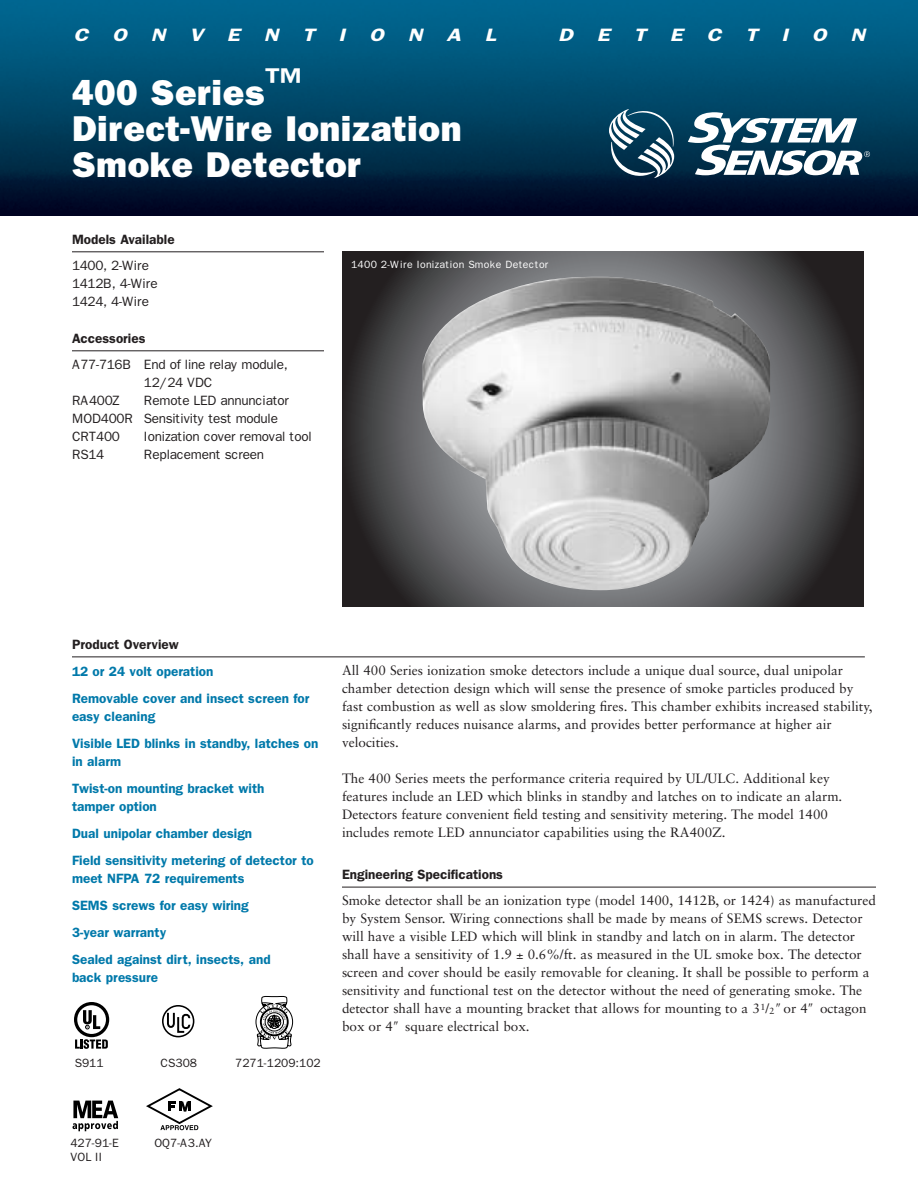
<style>
.page{position:relative;width:918px;height:1188px;background:#fff}
.page>*{position:absolute;margin:0;border:0;box-sizing:border-box;transform-origin:0 0}
.t1{font:800 36px/36px "Franklin Gothic";letter-spacing:.015em;color:#fff}
.t2{font:italic 600 18px "Franklin Gothic";color:#fff;scale:1.25 1}
.t3{font:13.5px/18px "Sabon";color:#231f20}
.t4{font:600 13.5px/27px "Franklin Gothic";color:#0079aa}
.t5{font:13.5px/18px "Franklin Gothic";letter-spacing:-.02em;color:#231f20}
.t6{font:600 13.5px "Franklin Gothic";color:#231f20}
.t7{font:12px/14.4px "Franklin Gothic";color:#231f20}
.t8{font:10.5px "Franklin Gothic";letter-spacing:.025em;color:#fff}
</style>
<div class="page">
<svg style="left:342px;top:251px;width:522px;height:355px;background:#454446"></svg>
<hr style="left:342px;top:887px;width:534px;height:1px;background:#231f20">
<hr style="left:72px;top:252px;width:252px;height:1px;background:#231f20">
<hr style="left:72px;top:351px;width:252px;height:1px;background:#231f20">
<hr style="left:72px;top:657px;width:793px;height:1px;background:#231f20">
<img style="left:423px;top:277px;width:348px;height:313px">
<img style="left:0;top:0;width:918px;height:216px">
<svg style="left:609px;top:109px;width:69px;height:69px"></svg>
<svg style="left:688px;top:112px;width:182px;height:63px"></svg>
<svg style="left:256px;top:996px;width:37px;height:53px"></svg>
<svg style="left:75px;top:1039px;width:33px;height:10px"></svg>
<svg style="left:74px;top:1002px;width:35px;height:35px"></svg>
<svg style="left:77px;top:1005px;width:29px;height:29px"></svg>
<svg style="left:83px;top:1010px;width:17px;height:19px"></svg>
<div style="left:162px;top:1005px;width:32px;height:32px;border:2px solid #000;border-radius:50%"></div>
<svg style="left:166px;top:1011px;width:26px;height:23px"></svg>
<svg style="left:146px;top:1088px;width:67px;height:42px"></svg>
<svg style="left:73px;top:1101px;width:45px;height:30px"></svg>
<h2 class="t2" style="left:74px;top:24px;width:13px">C</h2>
<h2 class="t2" style="left:112px;top:24px;width:13px">O</h2>
<h2 class="t2" style="left:151px;top:24px;width:13px">N</h2>
<h2 class="t2" style="left:190px;top:24px;width:12px">V</h2>
<h2 class="t2" style="left:227px;top:24px;width:12px">E</h2>
<h2 class="t2" style="left:264px;top:24px;width:13px">N</h2>
<h2 class="t2" style="left:303px;top:24px;width:11px">T</h2>
<h2 class="t2" style="left:339px;top:24px;width:7px">I</h2>
<h2 class="t2" style="left:369px;top:24px;width:13px">O</h2>
<h2 class="t2" style="left:408px;top:24px;width:13px">N</h2>
<h2 class="t2" style="left:447px;top:24px;width:13px">A</h2>
<h2 class="t2" style="left:485px;top:24px;width:10px">L</h2>
<h2 class="t2" style="left:558px;top:24px;width:13px">D</h2>
<h2 class="t2" style="left:597px;top:24px;width:12px">E</h2>
<h2 class="t2" style="left:634px;top:24px;width:11px">T</h2>
<h2 class="t2" style="left:670px;top:24px;width:12px">E</h2>
<h2 class="t2" style="left:707px;top:24px;width:13px">C</h2>
<h2 class="t2" style="left:745px;top:24px;width:11px">T</h2>
<h2 class="t2" style="left:781px;top:24px;width:7px">I</h2>
<h2 class="t2" style="left:812px;top:24px;width:13px">O</h2>
<h2 class="t2" style="left:851px;top:24px;width:13px">N</h2>
<h1 class="t1" style="left:72px;top:75px;width:391px">400 Series™<br>Direct-Wire Ionization<br>Smoke Detector</h1>
<p class="t6" style="left:72px;top:232px;width:104px">Models Available</p>
<p class="t5" style="left:72px;top:256px;width:87px">1400, 2-Wire<br>1412B, 4-Wire<br>1424, 4-Wire</p>
<p class="t6" style="left:72px;top:331px;width:75px">Accessories</p>
<p class="t5" style="left:72px;top:355px;width:217px">A77-716B End of line relay module,</p>
<p class="t5" style="left:144px;top:373px;width:70px">12/24 VDC</p>
<p class="t5" style="left:72px;top:391px;width:51px">RA400Z</p>
<p class="t5" style="left:72px;top:391px;width:219px;text-indent:72px">Remote LED annunciator<br>MOD400R Sensitivity test module<br>CRT400</p>
<p class="t5" style="left:144px;top:427px;width:169px">Ionization cover removal tool</p>
<p class="t5" style="left:72px;top:445px;width:34px">RS14</p>
<p class="t5" style="left:144px;top:445px;width:122px">Replacement screen</p>
<p class="t8" style="left:351px;top:258px;width:199px">1400 2-Wire Ionization Smoke Detector</p>
<p class="t6" style="left:72px;top:637px;width:108px">Product Overview</p>
<p class="t4" style="left:72px;top:658px;width:239px">12 or 24 volt operation<br>Removable cover and insect screen for</p>
<p class="t4" style="left:72px;top:703px;width:248px">easy cleaning<br>Visible LED blinks in standby, latches on</p>
<p class="t4" style="left:72px;top:748px;width:194px">in alarm<br>Twist-on mounting bracket with</p>
<p class="t4" style="left:72px;top:793px;width:243px">tamper option<br>Dual unipolar chamber design<br>Field sensitivity metering of detector to</p>
<p class="t4" style="left:72px;top:865px;width:200px">meet NFPA 72 requirements<br>SEMS screws for easy wiring<br>3-year warranty<br>Sealed against dirt, insects, and</p>
<p class="t4" style="left:72px;top:964px;width:88px">back pressure</p>
<p class="t7" style="left:75px;top:1056px;width:30px">S911</p>
<p class="t7" style="left:160px;top:1056px;width:38px">CS308</p>
<p class="t7" style="left:235px;top:1056px;width:87px">7271-1209:102</p>
<p class="t3" style="left:342px;top:662px;width:532px">All 400 Series ionization smoke detectors include a unique dual source, dual unipolar chamber detection design which will sense the presence of smoke particles produced by fast combustion as well as slow smoldering fires. This chamber exhibits increased stability, significantly reduces nuisance alarms, and provides better performance at higher air velocities.</p>
<p class="t3" style="left:342px;top:770px;width:502px">The 400 Series meets the performance criteria required by UL/ULC. Additional key features include an LED which blinks in standby and latches on to indicate an alarm.<br>Detectors feature convenient field testing and sensitivity metering. The model 1400 includes remote LED annunciator capabilities using the RA400Z.</p>
<p class="t6" style="left:342px;top:867px;width:163px">Engineering Specifications</p>
<p class="t3" style="left:342px;top:891px;width:535px">Smoke detector shall be an ionization type (model 1400, 1412B, or 1424) as manufactured by System Sensor. Wiring connections shall be made by means of SEMS screws. Detector will have a visible LED which will blink in standby and latch on in alarm. The detector shall have a sensitivity of 1.9 ± 0.6%/ft. as measured in the UL smoke box. The detector screen and cover should be easily removable for cleaning. It shall be possible to perform a sensitivity and functional test on the detector without the need of generating smoke. The detector shall have a mounting bracket that allows for mounting to a 3<sup>1</sup>/<sub>2</sub> or 4 octagon box or 4 square electrical box.</p>
<p class="t7" style="left:70px;top:1136px;width:50px">427-91-E<br>VOL II</p>
<p class="t7" style="left:154px;top:1136px;width:60px">OQ7-A3.AY</p>
</div>
